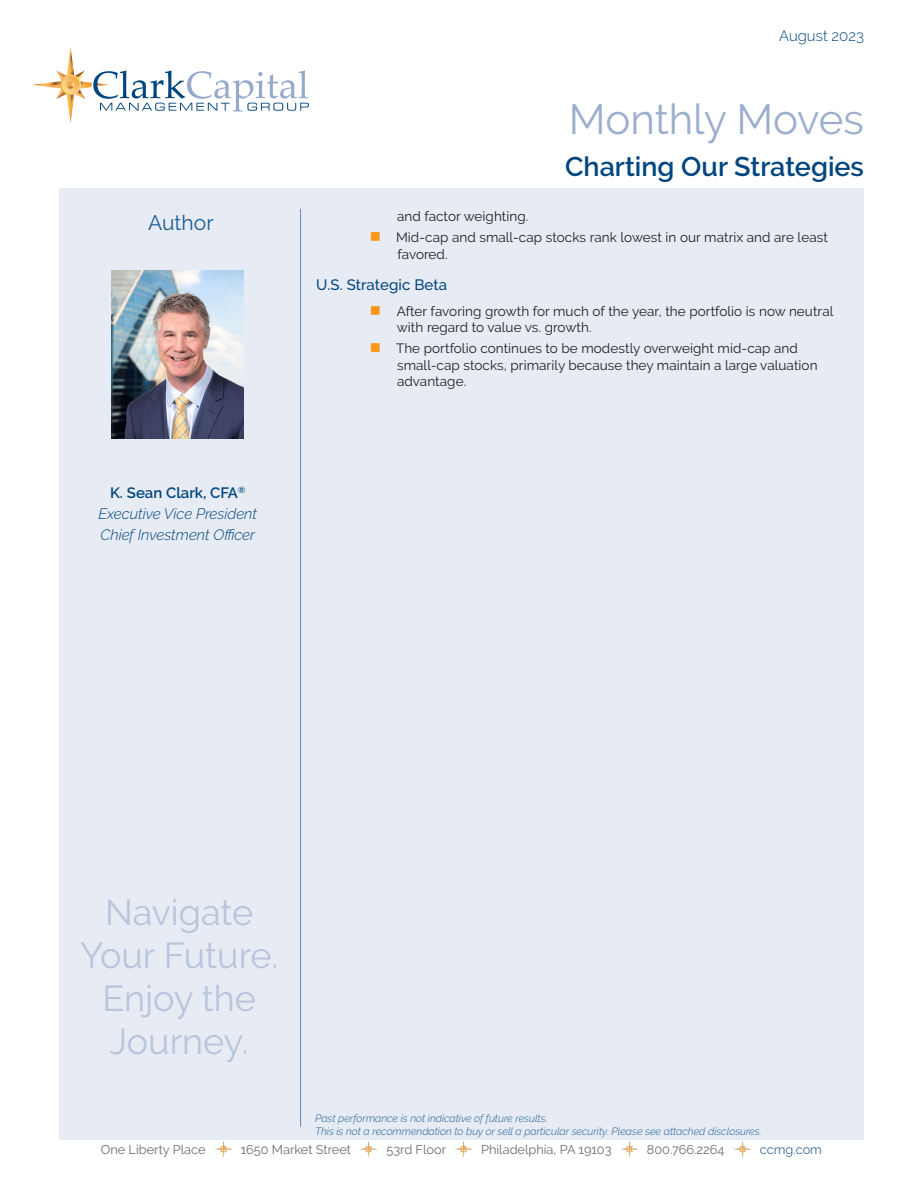
<style>
.page{position:relative;width:918px;height:1188px;background:#fff}
.page>*{position:absolute;margin:0;border:0;box-sizing:border-box;transform-origin:0 0}
.t1{font:42px "Raleway";letter-spacing:-.005em;color:#9caecd}
.t2{font:36px/43.2px "Raleway";color:#b9c5dc;text-align:center}
.t3{font:600 27px "Raleway";color:#00467e}
.New___Author_Heading{font:21px "Raleway";color:#1a5d93}
.New_Author_Job_Title{font:italic 300 15px "Raleway";color:#00467e}
.Product_Names{font:500 15px "Raleway";letter-spacing:.005em;color:#00467e}
.New_Author{font:600 15px "Raleway";color:#00467e}
.t4{font:300 15px "Raleway";color:#00467e}
.t5{font:13.5px/16.5px "Raleway";letter-spacing:.005em;color:#231f20}
.t6{font:12.75px "Raleway";color:#6c6d70}
.t7{font:12.75px "Raleway";color:#3c6a9d}
.t8{font:italic 300 10.5px/12.6px "Raleway";color:#1a5d93}
</style>
<div class="page">
<div style="left:60px;top:188px;width:804px;height:951px;background:#e7ebf3"></div>
<svg style="left:32px;top:47px;width:277px;height:76px"></svg>
<img style="left:215px;top:1141px;width:16px;height:16px">
<img style="left:361px;top:1141px;width:16px;height:16px">
<img style="left:456px;top:1141px;width:15px;height:16px">
<img style="left:621px;top:1141px;width:16px;height:16px">
<img style="left:734px;top:1141px;width:16px;height:16px">
<hr style="left:300px;top:209px;width:1px;height:918px;background:#6b89b4">
<img style="left:112px;top:270px;width:132px;height:169px">
<p class="t4" style="left:779px;top:27px;width:86px">August 2023</p>
<p class="New___Author_Heading" style="left:148px;top:211px;width:67px">Author</p>
<p class="New_Author" style="left:110px;top:484px;width:137px">K. Sean Clark, CFA<sup>®</sup></p>
<p class="New_Author_Job_Title" style="left:98px;top:505px;width:160px">Executive Vice President</p>
<p class="New_Author_Job_Title" style="left:101px;top:526px;width:156px">Chief Investment Officer</p>
<h1 class="t1" style="left:569px;top:95px;width:297px">Monthly Moves</h1>
<h3 class="t3" style="left:565px;top:151px;width:300px">Charting Our Strategies</h3>
<p class="t5" style="left:397px;top:208px;width:133px">and factor weighting.</p>
<p class="t5" style="left:396px;top:229px;width:433px">Mid-cap and small-cap stocks rank lowest in our matrix and are least favored.</p>
<p class="Product_Names" style="left:316px;top:277px;width:132px">U.S. Strategic Beta</p>
<p class="t5" style="left:397px;top:303px;width:438px">After favoring growth for much of the year, the portfolio is now neutral with regard to value vs. growth.</p>
<p class="t5" style="left:396px;top:340px;width:423px">The portfolio continues to be modestly overweight mid-cap and small-cap stocks, primarily because they maintain a large valuation advantage.</p>
<h2 class="t2" style="left:80px;top:890px;width:200px">Navigate<br>Your Future.<br>Enjoy the<br>Journey.</h2>
<p class="t8" style="left:315px;top:1112px;width:448px">Past performance is not indicative of future results.<br>This is not a recommendation to buy or sell a particular security. Please see attached disclosures.</p>
<p class="t6" style="left:101px;top:1142px;width:106px">One Liberty Place</p>
<p class="t6" style="left:241px;top:1142px;width:112px">1650 Market Street</p>
<p class="t6" style="left:386px;top:1142px;width:61px">53rd Floor</p>
<p class="t6" style="left:481px;top:1142px;width:132px">Philadelphia, PA 19103</p>
<p class="t6" style="left:647px;top:1142px;width:79px">800.766.2264</p>
<p class="t7" style="left:760px;top:1142px;width:64px">ccmg.com</p>
</div>
